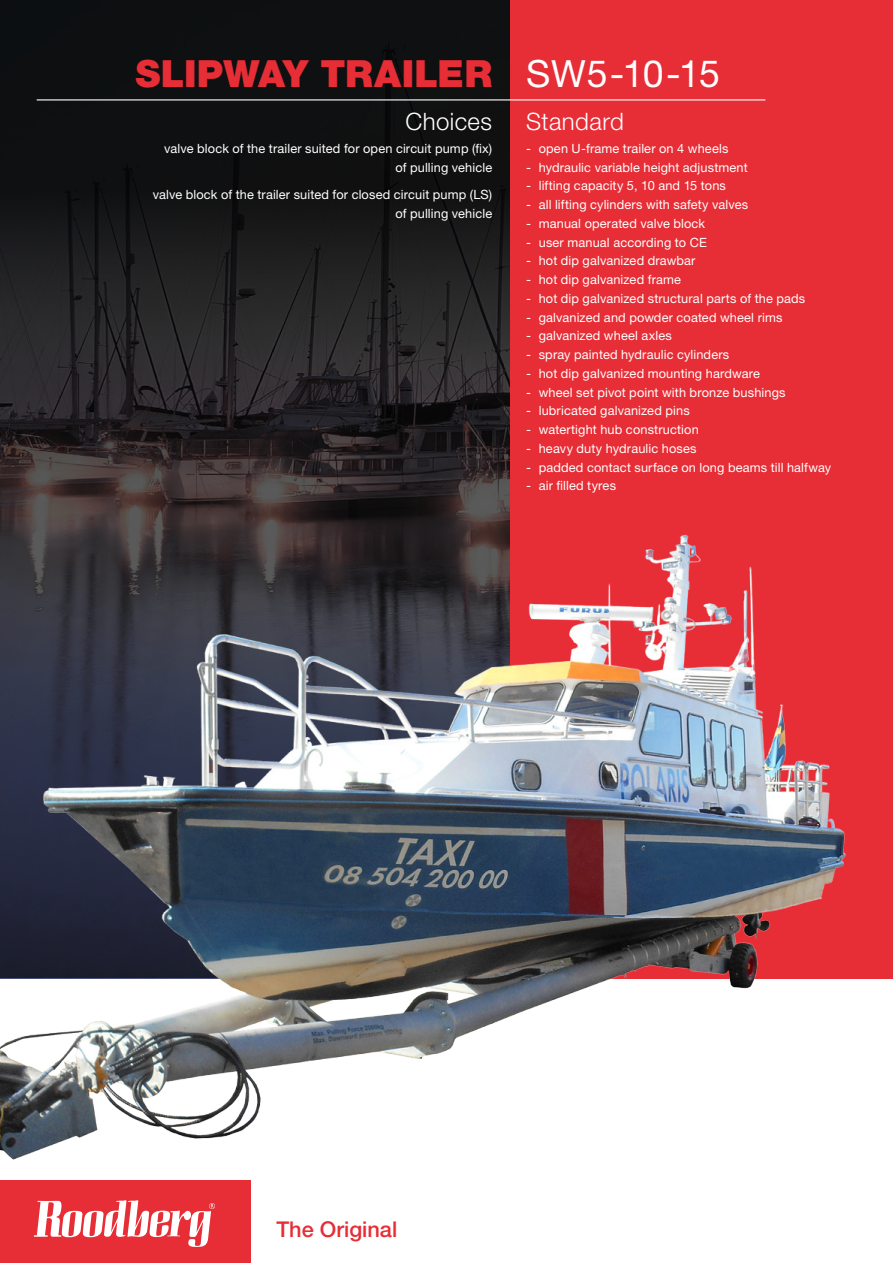
<style>
.page{position:relative;width:893px;height:1263px;background:#fff}
.page>*{position:absolute;margin:0;border:0;box-sizing:border-box;transform-origin:0 0}
.t1{font:900 37.5px "Helvetica Neue LT Std";letter-spacing:.005em;color:#e72d35}
.t2{font:37.5px "Helvetica Neue";letter-spacing:.005em;color:#fff}
.Standaard_kop{font:300 24px "Helvetica Neue LT Std";letter-spacing:.02em;color:#fff}
.Keuze__kop{font:300 24px "Helvetica Neue LT Std";letter-spacing:.02em;color:#fff}
.t3{font:500 21.75px "Helvetica Neue";color:#e72d35}
.Keuze_body{font:12.75px/18.8px "Helvetica Neue";letter-spacing:.01em;color:#fff;text-align:right}
</style>
<div class="page">
<div style="left:0;top:1180px;width:251px;height:83px;background:#e72d35"></div>
<svg style="left:34px;top:1205px;width:180px;height:42px"></svg>
<svg style="left:0;top:0;width:510px;height:452px;background:#1a191b"></svg>
<div style="left:510px;top:0;width:383px;height:978px;background:#e72d35"></div>
<hr style="left:37px;top:99px;width:728px;height:1px;background:#fff">
<img style="left:0;top:452px;width:893px;height:753px">
<p class="t1" style="left:135px;top:52px;width:358px">SLIPWAY TRAILER</p>
<p class="Keuze__kop" style="left:405px;top:107px;width:88px">Choices</p>
<p class="Keuze_body" style="left:164px;top:139px;width:329px">valve block of the trailer suited for open circuit pump (fix) of pulling vehicle</p>
<p class="Keuze_body" style="left:153px;top:185px;width:341px">valve block of the trailer suited for closed circuit pump (LS) of pulling vehicle</p>
<p class="t2" style="left:526px;top:51px;width:195px">SW5-10-15</p>
<p class="Standaard_kop" style="left:526px;top:107px;width:99px">Standard</p>
<p class="Keuze_body" style="left:526px;top:139px;width:204px">- open U-frame trailer on 4 wheels</p>
<p class="Keuze_body" style="left:526px;top:157px;width:223px">- hydraulic variable height adjustment</p>
<p class="Keuze_body" style="left:526px;top:176px;width:201px">- lifting capacity 5, 10 and 15 tons</p>
<p class="Keuze_body" style="left:526px;top:195px;width:224px">- all lifting cylinders with safety valves</p>
<p class="Keuze_body" style="left:526px;top:214px;width:181px">- manual operated valve block</p>
<p class="Keuze_body" style="left:526px;top:232px;width:182px">- user manual according to CE</p>
<p class="Keuze_body" style="left:526px;top:251px;width:171px">- hot dip galvanized drawbar</p>
<p class="Keuze_body" style="left:526px;top:270px;width:157px">- hot dip galvanized frame</p>
<p class="Keuze_body" style="left:526px;top:289px;width:281px">- hot dip galvanized structural parts of the pads</p>
<p class="Keuze_body" style="left:526px;top:307px;width:258px">- galvanized and powder coated wheel rims</p>
<p class="Keuze_body" style="left:526px;top:326px;width:147px">- galvanized wheel axles</p>
<p class="Keuze_body" style="left:526px;top:345px;width:205px">- spray painted hydraulic cylinders</p>
<p class="Keuze_body" style="left:526px;top:364px;width:235px">- hot dip galvanized mounting hardware</p>
<p class="Keuze_body" style="left:526px;top:382px;width:261px">- wheel set pivot point with bronze bushings</p>
<p class="Keuze_body" style="left:526px;top:401px;width:165px">- lubricated galvanized pins</p>
<p class="Keuze_body" style="left:526px;top:420px;width:174px">- watertight hub construction</p>
<p class="Keuze_body" style="left:526px;top:439px;width:172px">- heavy duty hydraulic hoses</p>
<p class="Keuze_body" style="left:526px;top:457px;width:307px">- padded contact surface on long beams till halfway</p>
<p class="Keuze_body" style="left:526px;top:476px;width:92px">- air filled tyres</p>
<p class="t3" style="left:276px;top:1217px;width:122px">The Original</p>
</div>
